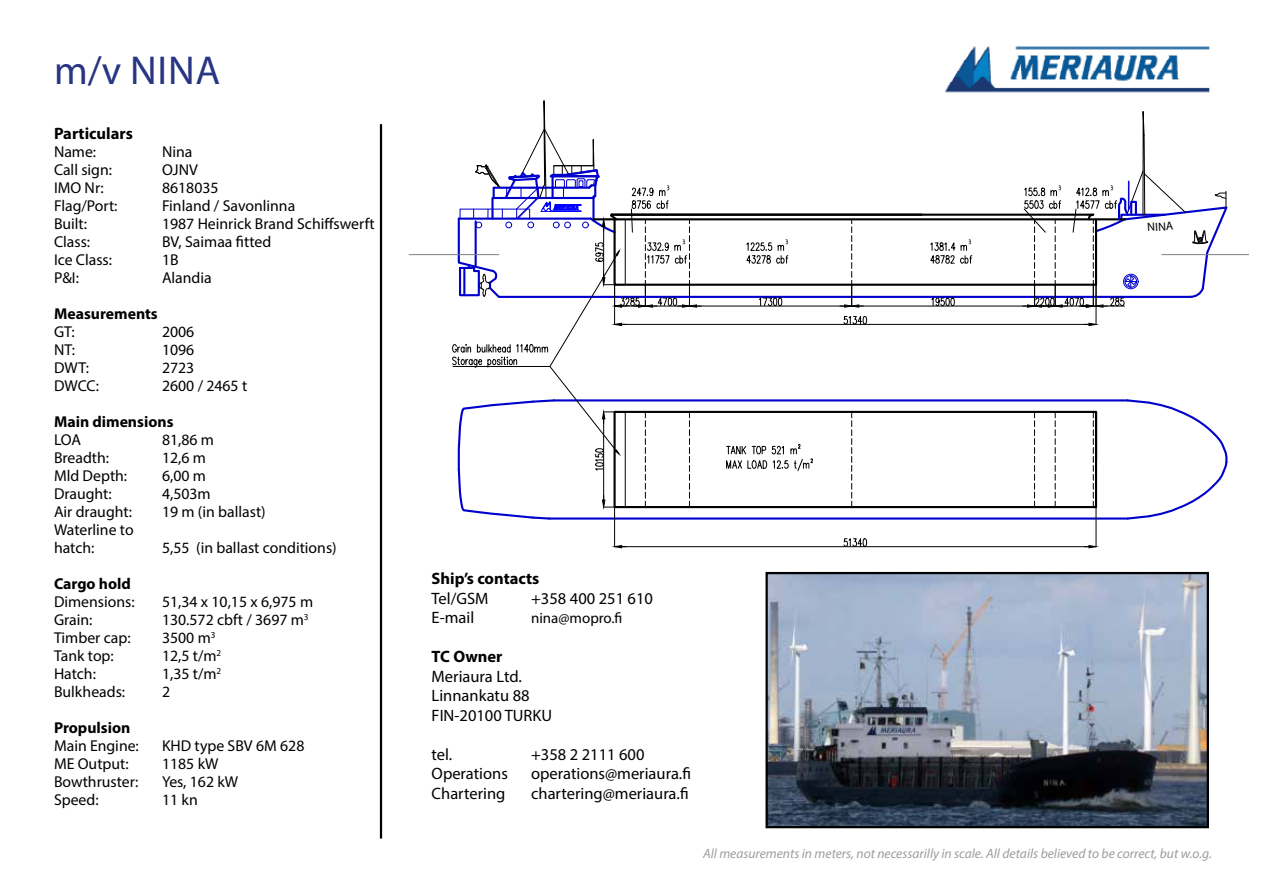
<style>
.page{position:relative;width:1263px;height:893px;background:#fff}
.page>*{position:absolute;margin:0;border:0;box-sizing:border-box;transform-origin:0 0}
.t1{font:40.5px "Myriad Pro";color:#283583}
.t2{font:16.5px/19.5px "Myriad Pro";color:#000}
.t3{font:700 16.5px "Myriad Pro";color:#000}
.t4{font:15.75px/18px "Myriad Pro";color:#000}
.t5{font:700 15.75px "Myriad Pro";color:#000}
.t6{font:15px "Myriad Pro";color:#000}
.t7{font:italic 13.5px "Myriad Pro";color:#9d9d9c}
.t8{font:12.6px "ISOCPEUR";color:#000;scale:.7 1}
.t9{font:12px "Myriad Pro";color:#000}
.t10{font:6.6px "Arial";color:#000}
</style>
<div class="page">
<img style="left:768px;top:575px;width:438px;height:250px">
<div style="left:765px;top:572px;width:444px;height:256px;border:2px solid #000"></div>
<hr style="left:380px;top:124px;width:2px;height:714px;background:#000">
<hr style="left:409px;top:254px;width:90px;height:1px;background:#808080">
<hr style="left:1162px;top:254px;width:86px;height:1px;background:#808080">
<hr style="left:614px;top:507px;width:1px;height:40px;background:#000">
<hr style="left:1096px;top:507px;width:1px;height:40px;background:#000">
<hr style="left:622px;top:546px;width:467px;height:1px;background:#000">
<svg style="left:614px;top:545px;width:12px;height:4px"></svg>
<svg style="left:1084px;top:545px;width:13px;height:4px"></svg>
<svg style="left:843px;top:538px;width:24px;height:9px"></svg>
<img style="left:948px;top:46px;width:262px;height:39px">
<svg style="left:452px;top:85px;width:778px;height:436px"></svg>
<h1 class="t1" style="left:54px;top:46px;width:168px">m/v NINA</h1>
<p class="t3" style="left:54px;top:123px;width:80px">Particulars</p>
<p class="t4" style="left:54px;top:143px;width:44px">Name:</p>
<p class="t4" style="left:162px;top:143px;width:32px">Nina</p>
<p class="t4" style="left:54px;top:161px;width:60px">Call sign:</p>
<p class="t4" style="left:162px;top:161px;width:37px">OJNV</p>
<p class="t4" style="left:54px;top:179px;width:51px">IMO Nr:</p>
<p class="t4" style="left:162px;top:179px;width:58px">8618035</p>
<p class="t4" style="left:54px;top:197px;width:65px">Flag/Port:</p>
<p class="t4" style="left:162px;top:197px;width:135px">Finland / Savonlinna</p>
<p class="t4" style="left:54px;top:215px;width:35px">Built:</p>
<p class="t4" style="left:162px;top:215px;width:214px">1987 Heinrick Brand Schiffswerft</p>
<p class="t4" style="left:54px;top:233px;width:38px">Class:</p>
<p class="t4" style="left:162px;top:233px;width:111px">BV, Saimaa fitted</p>
<p class="t4" style="left:54px;top:251px;width:60px">Ice Class:</p>
<p class="t4" style="left:162px;top:251px;width:18px">1B</p>
<p class="t4" style="left:54px;top:269px;width:26px">P&amp;I:</p>
<p class="t4" style="left:162px;top:269px;width:51px">Alandia</p>
<p class="t5" style="left:54px;top:304px;width:105px">Measurements</p>
<p class="t4" style="left:54px;top:323px;width:22px">GT:</p>
<p class="t4" style="left:162px;top:323px;width:34px">2006</p>
<p class="t4" style="left:54px;top:341px;width:23px">NT:</p>
<p class="t4" style="left:162px;top:341px;width:34px">1096</p>
<p class="t4" style="left:54px;top:359px;width:37px">DWT:</p>
<p class="t4" style="left:162px;top:359px;width:34px">2723</p>
<p class="t4" style="left:54px;top:377px;width:47px">DWCC:</p>
<p class="t4" style="left:162px;top:377px;width:87px">2600 / 2465 t</p>
<p class="t5" style="left:54px;top:412px;width:121px">Main dimensions</p>
<p class="t4" style="left:54px;top:431px;width:29px">LOA</p>
<p class="t4" style="left:162px;top:431px;width:54px">81,86 m</p>
<p class="t4" style="left:54px;top:449px;width:57px">Breadth:</p>
<p class="t4" style="left:162px;top:449px;width:45px">12,6 m</p>
<p class="t4" style="left:54px;top:467px;width:75px">Mld Depth:</p>
<p class="t4" style="left:162px;top:467px;width:45px">6,00 m</p>
<p class="t4" style="left:54px;top:485px;width:59px">Draught:</p>
<p class="t4" style="left:162px;top:485px;width:50px">4,503m</p>
<p class="t4" style="left:54px;top:503px;width:79px">Air draught:</p>
<p class="t4" style="left:162px;top:503px;width:105px">19 m (in ballast)</p>
<p class="t4" style="left:54px;top:521px;width:81px">Waterline to hatch:</p>
<p class="t4" style="left:162px;top:539px;width:176px">5,55 (in ballast conditions)</p>
<p class="t5" style="left:54px;top:574px;width:78px">Cargo hold</p>
<p class="t4" style="left:54px;top:593px;width:82px">Dimensions:</p>
<p class="t4" style="left:162px;top:593px;width:153px">51,34 x 10,15 x 6,975 m</p>
<p class="t4" style="left:54px;top:611px;width:40px">Grain:</p>
<p class="t4" style="left:162px;top:611px;width:148px">130.572 cbft / 3697 m<sup>3</sup></p>
<p class="t4" style="left:54px;top:629px;width:78px">Timber cap:</p>
<p class="t4" style="left:162px;top:629px;width:55px">3500 m<sup>3</sup></p>
<p class="t4" style="left:54px;top:647px;width:61px">Tank top:</p>
<p class="t4" style="left:162px;top:647px;width:61px">12,5 t/m<sup>2</sup></p>
<p class="t4" style="left:54px;top:665px;width:43px">Hatch:</p>
<p class="t4" style="left:162px;top:665px;width:61px">1,35 t/m<sup>2</sup></p>
<p class="t4" style="left:54px;top:683px;width:73px">Bulkheads:</p>
<p class="t4" style="left:162px;top:683px;width:10px">2</p>
<p class="t5" style="left:54px;top:718px;width:78px">Propulsion</p>
<p class="t4" style="left:54px;top:737px;width:86px">Main Engine:</p>
<p class="t4" style="left:162px;top:737px;width:144px">KHD type SBV 6M 628</p>
<p class="t4" style="left:54px;top:755px;width:76px">ME Output:</p>
<p class="t4" style="left:162px;top:755px;width:58px">1185 kW</p>
<p class="t4" style="left:54px;top:773px;width:86px">Bowthruster:</p>
<p class="t4" style="left:162px;top:773px;width:78px">Yes, 162 kW</p>
<p class="t4" style="left:54px;top:791px;width:46px">Speed:</p>
<p class="t4" style="left:162px;top:791px;width:37px">11 kn</p>
<p class="t8" style="left:667px;top:183px;width:6px">³</p>
<p class="t8" style="left:682px;top:238px;width:6px">³</p>
<p class="t8" style="left:786px;top:238px;width:6px">³</p>
<p class="t3" style="left:432px;top:568px;width:109px">Ship’s contacts</p>
<p class="t2" style="left:432px;top:588px;width:58px">Tel/GSM</p>
<p class="t2" style="left:531px;top:588px;width:123px">+358 400 251 610</p>
<p class="t2" style="left:432px;top:608px;width:44px">E-mail</p>
<p class="t6" style="left:531px;top:609px;width:93px">nina@mopro.fi</p>
<p class="t3" style="left:432px;top:646px;width:72px">TC Owner</p>
<p class="t2" style="left:432px;top:666px;width:122px">Meriaura Ltd.<br>Linnankatu 88<br>FIN-20100 TURKU</p>
<p class="t2" style="left:432px;top:744px;width:22px">tel.</p>
<p class="t2" style="left:531px;top:744px;width:115px">+358 2 2111 600</p>
<p class="t2" style="left:432px;top:764px;width:78px">Operations</p>
<p class="t2" style="left:531px;top:764px;width:161px">operations@meriaura.fi</p>
<p class="t2" style="left:432px;top:783px;width:75px">Chartering</p>
<p class="t2" style="left:531px;top:783px;width:159px">chartering@meriaura.fi</p>
<p class="t8" style="left:968px;top:238px;width:6px">³</p>
<p class="t8" style="left:1058px;top:183px;width:6px">³</p>
<p class="t8" style="left:1110px;top:183px;width:6px">³</p>
<p class="t10" style="left:1138px;top:220px;width:35px;rotate:-7deg">RINALAND</p>
<p class="t9" style="left:1147px;top:220px;width:28px;rotate:-4deg">NINA</p>
<p class="t7" style="left:703px;top:845px;width:510px">All measurements in meters, not necessarilly in scale. All details believed to be correct, but w.o.g.</p>
</div>
